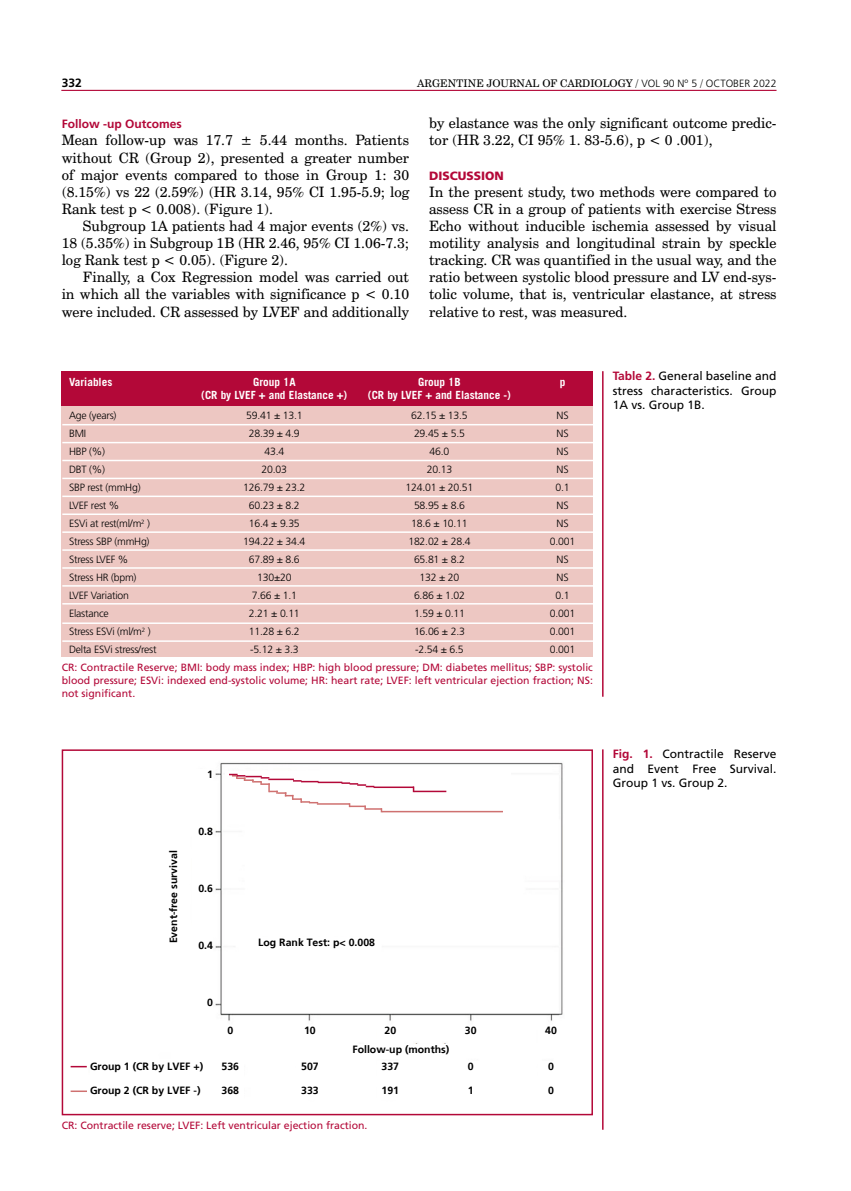
<style>
.page{position:relative;width:851px;height:1191px;background:#fff}
.page>*{position:absolute;margin:0;border:0;box-sizing:border-box;transform-origin:0 0}
.t1{font:14.25px/17.1px "Century Schoolbook BT";color:#000;text-align:justify}
.t2{font:12px/14.4px "Frutiger LT Std";color:#000;text-align:justify}
.t3{font:700 12px "Frutiger LT Std";color:#b30838}
.t4{font:900 12px "Frutiger LT Std";color:#b30838}
.t5{font:700 12px "Frutiger LT Std";color:#000}
.t6{font:700 11.25px/13.5px "Trade Gothic";color:#fff;text-align:center}
.t7{font:300 10.5px/18px "Frutiger LT Std";letter-spacing:-.02em;color:#000;text-align:center}
.t8{font:10.5px/12.6px "Frutiger LT Std";color:#b30838;text-align:justify}
.t9{font:700 10.5px "Frutiger";color:#000}
.t10{font:10.5px "Century Schoolbook BT";color:#000}
.s1{font-family:"Frutiger LT Std";font-weight:300}
.s2{font-weight:700;color:#b30838}
</style>
<div class="page">
<hr style="left:61px;top:90px;width:715px;height:1px;background:#b30838">
<hr style="left:602px;top:749px;width:1px;height:380px;background:#b30838">
<div style="left:62px;top:371px;width:530px;height:35px;background:#b30838"></div>
<div style="left:62px;top:406px;width:530px;height:251px;background:#edc7c2"></div>
<hr style="left:62px;top:424px;width:532px;height:1px;background:#fff">
<hr style="left:62px;top:460px;width:532px;height:1px;background:#fff">
<hr style="left:62px;top:513px;width:532px;height:2px;background:#fff">
<hr style="left:62px;top:585px;width:532px;height:1px;background:#fff">
<hr style="left:62px;top:442px;width:532px;height:1px;background:#fff">
<hr style="left:62px;top:495px;width:532px;height:2px;background:#fff">
<hr style="left:62px;top:567px;width:532px;height:2px;background:#fff">
<hr style="left:62px;top:640px;width:532px;height:2px;background:#fff">
<hr style="left:62px;top:477px;width:532px;height:2px;background:#fff">
<hr style="left:62px;top:549px;width:532px;height:2px;background:#fff">
<hr style="left:62px;top:622px;width:532px;height:2px;background:#fff">
<hr style="left:62px;top:531px;width:532px;height:2px;background:#fff">
<hr style="left:62px;top:603px;width:532px;height:1px;background:#fff">
<hr style="left:602px;top:371px;width:1px;height:325px;background:#b30838">
<img style="left:215px;top:762px;width:348px;height:259px">
<div style="left:62px;top:749px;width:531px;height:366px;border:2px solid #b30838"></div>
<div style="left:256px;top:937px;width:121px;height:15px;background:#fff"></div>
<div style="left:225px;top:771px;width:286px;height:51px;background:#fff"></div>
<hr style="left:414px;top:790px;width:32px;height:2px;background:#b30838">
<hr style="left:373px;top:786px;width:41px;height:2px;background:#b30838">
<svg style="left:341px;top:782px;width:33px;height:5px"></svg>
<hr style="left:318px;top:781px;width:24px;height:2px;background:#b30838">
<hr style="left:382px;top:811px;width:121px;height:1px;background:#cf7170">
<svg style="left:349px;top:803px;width:33px;height:9px"></svg>
<hr style="left:317px;top:803px;width:32px;height:1px;background:#cf7170">
<svg style="left:229px;top:773px;width:89px;height:30px"></svg>
<svg style="left:71px;top:1066px;width:16px;height:1px"></svg>
<svg style="left:71px;top:1090px;width:16px;height:2px"></svg>
<p class="t5" style="left:62px;top:75px;width:22px">332</p>
<p class="t10" style="left:417px;top:77px;width:361px">ARGENTINE JOURNAL OF CARDIOLOGY / <span class="s1">VOL 90 Nº 5</span> / <span class="s1">OCTOBER 2022</span></p>
<p class="t3" style="left:62px;top:117px;width:121px">Follow -up Outcomes</p>
<p class="t1" style="left:62px;top:132px;width:349px">Mean follow-up was 17.7 ± 5.44 months. Patients without CR (Group 2), presented a greater number of major events compared to those in Group 1: 30 (8.15%) vs 22 (2.59%) (HR 3.14, 95% CI 1.95-5.9; log Rank test p &lt; 0.008). (Figure 1).</p>
<p class="t1" style="left:62px;top:217px;width:349px;text-indent:21px">Subgroup 1A patients had 4 major events (2%) vs.<br>18 (5.35%) in Subgroup 1B (HR 2.46, 95% CI 1.06-7.3; log Rank test p &lt; 0.05). (Figure 2).</p>
<p class="t1" style="left:62px;top:268px;width:349px;text-indent:21px">Finally, a Cox Regression model was carried out in which all the variables with significance p &lt; 0.10 were included. CR assessed by LVEF and additionally</p>
<p class="t1" style="left:429px;top:115px;width:349px">by elastance was the only significant outcome predic&shy;tor (HR 3.22, CI 95% 1. 83-5.6), p &lt; 0 .001),</p>
<p class="t4" style="left:429px;top:168px;width:76px">DISCUSSION</p>
<p class="t1" style="left:429px;top:183px;width:349px">In the present study, two methods were compared to assess CR in a group of patients with exercise Stress Echo without inducible ischemia assessed by visual motility analysis and longitudinal strain by speckle tracking. CR was quantified in the usual way, and the ratio between systolic blood pressure and LV end-sys&shy;tolic volume, that is, ventricular elastance, at stress relative to rest, was measured.</p>
<p class="t6" style="left:69px;top:375px;width:45px">Variables</p>
<p class="t6" style="left:253px;top:375px;width:44px">Group 1A</p>
<p class="t6" style="left:559px;top:375px;width:7px">p</p>
<p class="t6" style="left:201px;top:388px;width:148px">(CR by LVEF + and Elastance +)</p>
<p class="t6" style="left:368px;top:375px;width:145px">Group 1B<br>(CR by LVEF + and Elastance -)</p>
<p class="t7" style="left:69px;top:406px;width:89px;text-align:left">Age (years)<br>BMI<br>HBP (%)<br>DBT (%)<br>SBP rest (mmHg)<br>LVEF rest %<br>ESVi at rest(ml/m<sup>2</sup> )<br>Stress SBP (mmHg)<br>Stress LVEF %<br>Stress HR (bpm)<br>LVEF Variation<br>Elastance<br>Stress ESVi (ml/m<sup>2</sup> )<br>Delta ESVi stress/rest</p>
<p class="t7" style="left:405px;top:406px;width:69px">62.15 ± 13.5<br>29.45 ± 5.5<br>46.0<br>20.13<br>124.01 ± 20.51<br>58.95 ± 8.6<br>18.6 ± 10.11<br>182.02 ± 28.4<br>65.81 ± 8.2<br>132 ± 20<br>6.86 ± 1.02<br>1.59 ± 0.11<br>16.06 ± 2.3 -2.54 ± 6.5</p>
<p class="t7" style="left:550px;top:406px;width:27px">NS<br>NS<br>NS<br>NS<br>0.1<br>NS<br>NS<br>0.001<br>NS<br>NS<br>0.1<br>0.001<br>0.001<br>0.001</p>
<p class="t7" style="left:243px;top:406px;width:64px">59.41 ± 13.1<br>28.39 ± 4.9<br>43.4<br>20.03<br>126.79 ± 23.2<br>60.23 ± 8.2<br>16.4 ± 9.35<br>194.22 ± 34.4<br>67.89 ± 8.6<br>130±20<br>7.66 ± 1.1<br>2.21 ± 0.11<br>11.28 ± 6.2 -5.12 ± 3.3</p>
<p class="t8" style="left:62px;top:661px;width:532px">CR: Contractile Reserve; BMI: body mass index; HBP: high blood pressure; DM: diabetes mellitus; SBP: systolic blood pressure; ESVi: indexed end-systolic volume; HR: heart rate; LVEF: left ventricular ejection fraction; NS: not significant.</p>
<p class="t9" style="left:207px;top:768px;width:7px">1</p>
<p class="t9" style="left:167px;top:943px;width:94px;rotate:-90deg">Event-free survival</p>
<p class="t9" style="left:198px;top:825px;width:16px">0.8</p>
<p class="t9" style="left:198px;top:882px;width:16px">0.6</p>
<p class="t9" style="left:198px;top:939px;width:16px">0.4</p>
<p class="t9" style="left:258px;top:936px;width:118px">Log Rank Test: p&lt; 0.008</p>
<p class="t9" style="left:207px;top:996px;width:7px">0</p>
<p class="t9" style="left:90px;top:1060px;width:115px">Group 1 (CR by LVEF +)</p>
<p class="t9" style="left:90px;top:1084px;width:112px">Group 2 (CR by LVEF -)</p>
<p class="t9" style="left:227px;top:1024px;width:7px">0</p>
<p class="t9" style="left:304px;top:1024px;width:13px">10</p>
<p class="t9" style="left:384px;top:1024px;width:13px">20</p>
<p class="t9" style="left:465px;top:1024px;width:13px">30</p>
<p class="t9" style="left:545px;top:1024px;width:13px">40</p>
<p class="t9" style="left:221px;top:1060px;width:19px">536</p>
<p class="t9" style="left:221px;top:1084px;width:19px">368</p>
<p class="t9" style="left:301px;top:1060px;width:19px">507</p>
<p class="t9" style="left:301px;top:1084px;width:19px">333</p>
<p class="t9" style="left:352px;top:1042px;width:98px">Follow-up (months)</p>
<p class="t9" style="left:381px;top:1060px;width:19px">337</p>
<p class="t9" style="left:381px;top:1084px;width:19px">191</p>
<p class="t9" style="left:467px;top:1060px;width:7px">0</p>
<p class="t9" style="left:467px;top:1084px;width:7px">1</p>
<p class="t9" style="left:548px;top:1060px;width:7px">0</p>
<p class="t9" style="left:548px;top:1084px;width:7px">0</p>
<p class="t8" style="left:62px;top:1119px;width:307px">CR: Contractile reserve; LVEF: Left ventricular ejection fraction.</p>
<p class="t2" style="left:612px;top:369px;width:165px"><span class="s2">Table 2.</span> General baseline and stress characteristics. Group 1A vs. Group 1B.</p>
<p class="t2" style="left:612px;top:747px;width:165px"><span class="s2">Fig. 1.</span> Contractile Reserve and Event Free Survival.<br>Group 1 vs. Group 2.</p>
</div>
